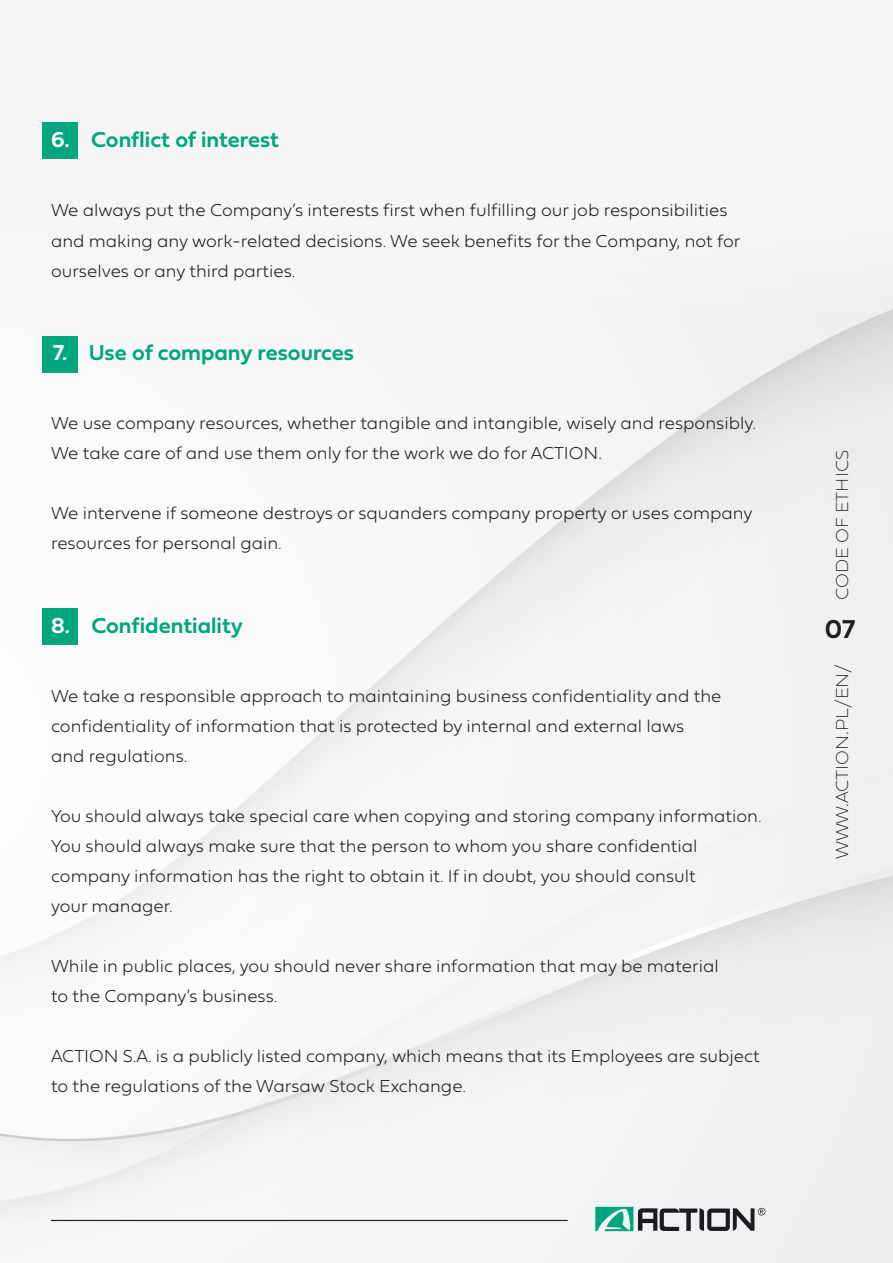
<style>
.page{position:relative;width:893px;height:1263px;background:#fff}
.page>*{position:absolute;margin:0;border:0;box-sizing:border-box;transform-origin:0 0}
.t1{font:27px "Fieldwork Geo Demibold";color:#231f20}
.t2{font:22.5px "Fieldwork Geo Demibold";color:#00a77e}
.t3{font:100 18px/30px "Fieldwork Geo";color:#231f20}
.t4{font:18px "Fieldwork Hum Hair";color:#231f20}
.s1{color:#fff}
</style>
<div class="page">
<div style="left:0;top:122px;width:893px;height:1141px;background:#f5f5f6"></div>
<hr style="left:51px;top:1220px;width:517px;height:1px;background:#231f20">
<svg style="left:595px;top:1207px;width:170px;height:25px"></svg>
<div style="left:43px;top:123px;width:35px;height:36px;background:#00a77e"></div>
<div style="left:43px;top:336px;width:35px;height:36px;background:#00a77e"></div>
<div style="left:43px;top:608px;width:35px;height:36px;background:#00a77e"></div>
<p class="t2" style="left:51px;top:122px;width:230px"><span class="s1">6.</span> Conflict of interest</p>
<p class="t3" style="left:51px;top:194px;width:691px">We always put the Company’s interests first when fulfilling our job responsibilities and making any work-related decisions. We seek benefits for the Company, not for ourselves or any third parties.</p>
<p class="t2" style="left:53px;top:335px;width:302px"><span class="s1">7.</span> Use of company resources</p>
<p class="t3" style="left:51px;top:407px;width:706px">We use company resources, whether tangible and intangible, wisely and responsibly.<br>We take care of and use them only for the work we do for ACTION.</p>
<p class="t3" style="left:51px;top:497px;width:703px">We intervene if someone destroys or squanders company property or uses company resources for personal gain.</p>
<p class="t2" style="left:51px;top:607px;width:194px"><span class="s1">8.</span> Confidentiality</p>
<p class="t3" style="left:51px;top:680px;width:672px">We take a responsible approach to maintaining business confidentiality and the confidentiality of information that is protected by internal and external laws and regulations.</p>
<p class="t3" style="left:51px;top:800px;width:712px">You should always take special care when copying and storing company information.<br>You should always make sure that the person to whom you share confidential company information has the right to obtain it. If in doubt, you should consult<br>your manager.</p>
<p class="t3" style="left:51px;top:950px;width:669px">While in public places, you should never share information that may be material to the Company’s business.</p>
<p class="t3" style="left:51px;top:1040px;width:710px">ACTION S.A. is a publicly listed company, which means that its Employees are subject to the regulations of the Warsaw Stock Exchange.</p>
<p class="t4" style="left:828px;top:600px;width:151px;rotate:-90deg">CODE OF ETHICS</p>
<p class="t1" style="left:825px;top:608px;width:32px">07</p>
<p class="t4" style="left:828px;top:859px;width:197px;rotate:-90deg">WWW.ACTION.PL/EN/</p>
</div>
